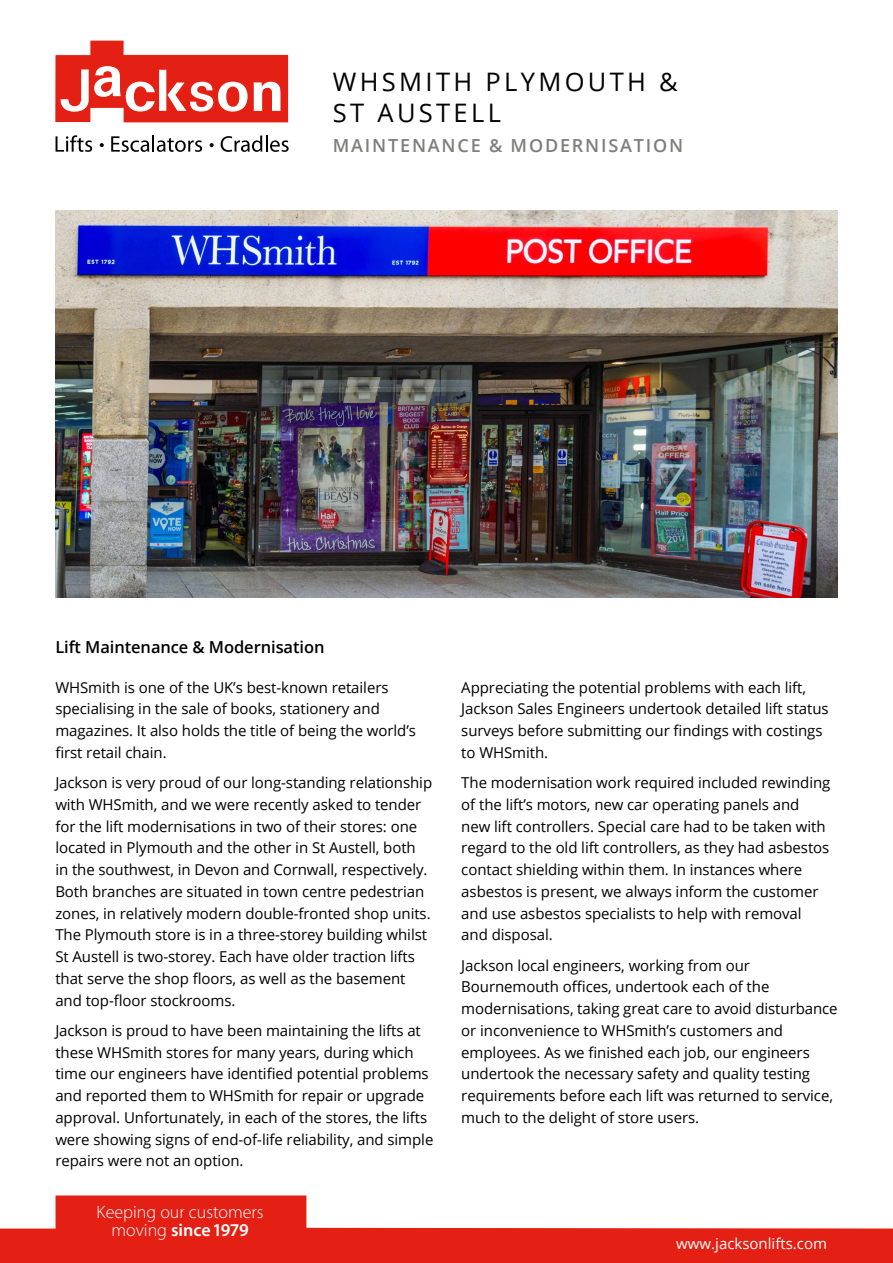
<style>
.page{position:relative;width:893px;height:1263px;background:#fff}
.page>*{position:absolute;margin:0;border:0;box-sizing:border-box;transform-origin:0 0}
.t1{font:25.5px/30.6px "Open Sans";letter-spacing:.13em;color:#000}
.t2{font:300 18px/18px "Myriad Pro";color:#fff;text-align:center}
.t3{font:600 18px "Open Sans";letter-spacing:.1em;color:#7e7e7d}
.t4{font:600 16.5px "Open Sans";letter-spacing:-.005em;color:#000}
.t5{font:15px/21.8px "Open Sans";letter-spacing:-.005em;color:#000}
.t6{font:15px "Open Sans";color:#fff}
.s1{font-weight:600}
</style>
<div class="page">
<svg style="left:0;top:1195px;width:893px;height:68px;fill:#e41f13"></svg>
<svg style="left:55px;top:41px;width:233px;height:81px"></svg>
<svg style="left:56px;top:135px;width:36px;height:17px"></svg>
<svg style="left:111px;top:136px;width:91px;height:16px"></svg>
<svg style="left:221px;top:136px;width:68px;height:16px"></svg>
<svg style="left:100px;top:143px;width:4px;height:4px"></svg>
<svg style="left:210px;top:143px;width:4px;height:4px"></svg>
<img style="left:55px;top:210px;width:783px;height:388px">
<h1 class="t1" style="left:333px;top:66px;width:346px">WHSMITH PLYMOUTH &amp;<br>ST AUSTELL</h1>
<p class="t3" style="left:333px;top:133px;width:352px">MAINTENANCE &amp; MODERNISATION</p>
<p class="t4" style="left:55px;top:636px;width:271px">Lift Maintenance &amp; Modernisation</p>
<p class="t5" style="left:55px;top:676px;width:362px">WHSmith is one of the UK’s best-known retailers specialising in the sale of books, stationery and magazines. It also holds the title of being the world’s first retail chain.</p>
<p class="t5" style="left:55px;top:771px;width:378px">Jackson is very proud of our long-standing relationship with WHSmith, and we were recently asked to tender for the lift modernisations in two of their stores: one located in Plymouth and the other in St Austell, both in the southwest, in Devon and Cornwall, respectively.<br>Both branches are situated in town centre pedestrian zones, in relatively modern double-fronted shop units.<br>The Plymouth store is in a three-storey building whilst St Austell is two-storey. Each have older traction lifts that serve the shop floors, as well as the basement and top-floor stockrooms.</p>
<p class="t5" style="left:55px;top:1019px;width:380px">Jackson is proud to have been maintaining the lifts at these WHSmith stores for many years, during which time our engineers have identified potential problems and reported them to WHSmith for repair or upgrade approval. Unfortunately, in each of the stores, the lifts were showing signs of end-of-life reliability, and simple repairs were not an option.</p>
<p class="t2" style="left:97px;top:1203px;width:168px">Keeping our customers moving <span class="s1">since 1979</span></p>
<p class="t5" style="left:461px;top:676px;width:369px">Appreciating the potential problems with each lift, Jackson Sales Engineers undertook detailed lift status surveys before submitting our findings with costings to WHSmith.</p>
<p class="t5" style="left:461px;top:771px;width:371px">The modernisation work required included rewinding of the lift’s motors, new car operating panels and new lift controllers. Special care had to be taken with regard to the old lift controllers, as they had asbestos contact shielding within them. In instances where asbestos is present, we always inform the customer and use asbestos specialists to help with removal and disposal.</p>
<p class="t5" style="left:461px;top:954px;width:378px">Jackson local engineers, working from our Bournemouth offices, undertook each of the modernisations, taking great care to avoid disturbance or inconvenience to WHSmith’s customers and employees. As we finished each job, our engineers undertook the necessary safety and quality testing requirements before each lift was returned to service, much to the delight of store users.</p>
<p class="t6" style="left:676px;top:1233px;width:152px">www.jacksonlifts.com</p>
</div>
